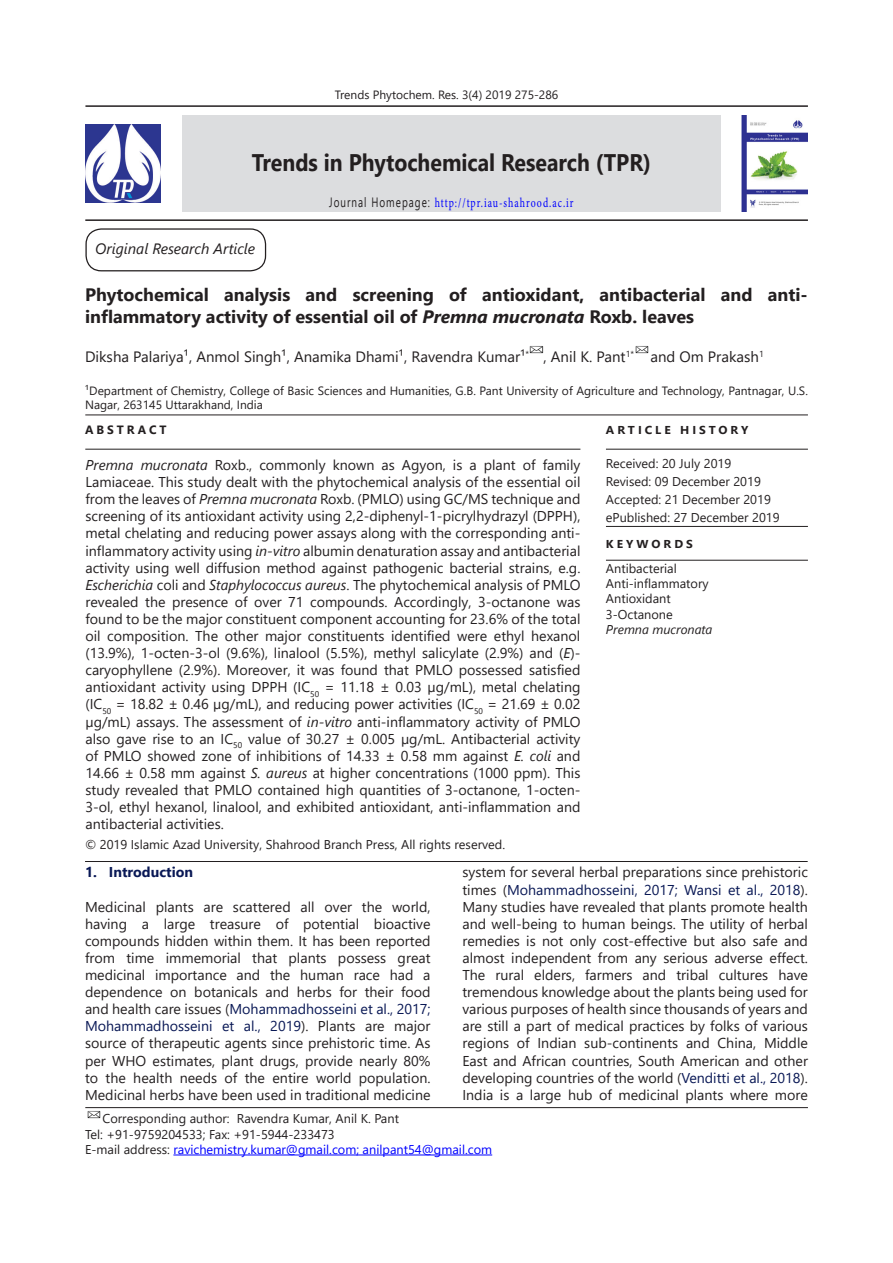
<style>
.page{position:relative;width:893px;height:1263px;background:#fff}
.page>*{position:absolute;margin:0;border:0;box-sizing:border-box;transform-origin:0 0}
.t1{font:700 24px "Segoe UI";color:#231f20;scale:.89 1}
.Main_Text{font:700 18px/21.6px "Segoe UI";color:#231f20}
.Main_Text-2{font:15px "Segoe UI";color:#231f20}
.t2{font:italic 15px "Segoe UI";color:#231f20}
.Main_Text-3{font:14.25px/17.1px "Segoe UI";color:#231f20;text-align:justify}
.Main_Text-4{font:700 14.25px "Segoe UI";color:#091855}
.t3{font:13.5px "Minion Pro";letter-spacing:.095em;color:#00f;scale:.74 1}
.Main_Text-5{font:12.75px "Segoe UI";color:#231f20}
.Corresponding_Author{font:12.75px "Segoe UI";color:#231f20}
.Corresponding_Author-2{font:12.75px "Segoe UI";color:#00f}
.Main_Text-6{font:italic 12.75px "Segoe UI";color:#231f20}
.Main_Text-7{font:12px/14.4px "Segoe UI";color:#231f20}
.t4{font:700 12px "Segoe UI";letter-spacing:.25em;color:#231f20}
.t5{font:700 11.4px "Segoe UI";letter-spacing:.25em;color:#231f20;scale:1.05 1}
.s1{font-family:"Segoe UI";color:#231f20}
.s2{font-style:italic}
.s3{color:#091855}
.s4{color:#231f20}
</style>
<div class="page">
<div style="left:182px;top:116px;width:539px;height:96px;background:#dcdddf"></div>
<hr style="left:85px;top:219px;width:723px;height:2px;background:#231f20">
<hr style="left:85px;top:105px;width:723px;height:2px;background:#231f20">
<div style="left:85px;top:228px;width:181px;height:43px;border:1px solid #231f20;border-radius:15px"></div>
<hr style="left:85px;top:861px;width:723px;height:1px;background:#231f20">
<hr style="left:606px;top:526px;width:202px;height:1px;background:#231f20">
<hr style="left:606px;top:560px;width:202px;height:1px;background:#231f20">
<hr style="left:85px;top:1107px;width:723px;height:1px;background:#231f20">
<hr style="left:85px;top:415px;width:723px;height:1px;background:#231f20">
<hr style="left:85px;top:449px;width:495px;height:1px;background:#231f20">
<hr style="left:606px;top:449px;width:202px;height:1px;background:#231f20">
<img style="left:85px;top:125px;width:76px;height:78px">
<img style="left:741px;top:116px;width:67px;height:96px">
<img style="left:529px;top:346px;width:15px;height:8px">
<hr style="left:173px;top:1154px;width:319px;height:1px;background:#00f">
<img style="left:86px;top:1108px;width:18px;height:11px">
<img style="left:635px;top:346px;width:14px;height:8px">
<p class="Main_Text-7" style="left:335px;top:86px;width:225px">Trends Phytochem. Res. 3(4) 2019 275-286</p>
<h1 class="t1" style="left:252px;top:140px;width:450px">Trends in Phytochemical Research (TPR)</h1>
<p class="t3" style="left:329px;top:194px;width:332px"><span class="s1">Journal Homepage:</span> http://tpr.iau-shahrood.ac.ir</p>
<p class="t2" style="left:95px;top:235px;width:161px">Original Research Article</p>
<p class="Main_Text" style="left:85px;top:282px;width:724px">Phytochemical analysis and screening of antioxidant, antibacterial and anti&shy;inflammatory activity of essential oil of <span class="s2">Premna mucronata</span> Roxb. leaves</p>
<p class="Main_Text-2" style="left:85px;top:343px;width:680px">Diksha Palariya¹, Anmol Singh¹, Anamika Dhami¹, Ravendra Kumar¹<sup>*</sup> , Anil K. Pant<sup>1*</sup> and Om Prakash<sup>1</sup></p>
<p class="Main_Text-7" style="left:85px;top:382px;width:724px">¹Department of Chemistry, College of Basic Sciences and Humanities, G.B. Pant University of Agriculture and Technology, Pantnagar, U.S.<br>Nagar, 263145 Uttarakhand, India</p>
<p class="t4" style="left:85px;top:419px;width:83px">ABSTRACT</p>
<p class="t5" style="left:606px;top:419px;width:137px">ARTICLE HISTORY</p>
<p class="Main_Text-3" style="left:85px;top:455px;width:496px"><span class="s2">Premna mucronata</span> Roxb., commonly known as Agyon, is a plant of family Lamiaceae. This study dealt with the phytochemical analysis of the essential oil from the leaves of <span class="s2">Premna mucronata</span> Roxb. (PMLO) using GC/MS technique and screening of its antioxidant activity using 2,2-diphenyl-1-picrylhydrazyl (DPPH), metal chelating and reducing power assays along with the corresponding anti&shy;inflammatory activity using <span class="s2">in-vitro</span> albumin denaturation assay and antibacterial activity using well diffusion method against pathogenic bacterial strains, e.g.<br><span class="s2">Escherichia</span> coli and <span class="s2">Staphylococcus aureus</span>. The phytochemical analysis of PMLO revealed the presence of over 71 compounds. Accordingly, 3-octanone was found to be the major constituent component accounting for 23.6% of the total oil composition. The other major constituents identified were ethyl hexanol (13.9%), 1-octen-3-ol (9.6%), linalool (5.5%), methyl salicylate (2.9%) and (<span class="s2">E</span>)- caryophyllene (2.9%). Moreover, it was found that PMLO possessed satisfied antioxidant activity using DPPH (IC<sub>50</sub> = 11.18 ± 0.03 µg/mL), metal chelating (IC<sub>50</sub> = 18.82 ± 0.46 µg/mL), and reducing power activities (IC<sub>50</sub> = 21.69 ± 0.02 µg/mL) assays. The assessment of <span class="s2">in-vitro</span> anti-inflammatory activity of PMLO also gave rise to an IC<sub>50</sub> value of 30.27 ± 0.005 µg/mL. Antibacterial activity of PMLO showed zone of inhibitions of 14.33 ± 0.58 mm against <span class="s2">E. coli</span> and 14.66 ± 0.58 mm against <span class="s2">S. aureus</span> at higher concentrations (1000 ppm). This study revealed that PMLO contained high quantities of 3-octanone, 1-octen-3-ol, ethyl hexanol, linalool, and exhibited antioxidant, anti-inflammation and antibacterial activities.</p>
<p class="Main_Text-5" style="left:85px;top:832px;width:422px">© 2019 Islamic Azad University, Shahrood Branch Press, All rights reserved.</p>
<p class="Main_Text-5" style="left:606px;top:451px;width:127px">Received: 20 July 2019</p>
<p class="Main_Text-5" style="left:606px;top:469px;width:156px">Revised: 09 December 2019</p>
<p class="Main_Text-5" style="left:606px;top:487px;width:166px">Accepted: 21 December 2019</p>
<p class="Main_Text-5" style="left:606px;top:505px;width:175px">ePublished: 27 December 2019</p>
<p class="t5" style="left:606px;top:533px;width:84px">KEYWORDS</p>
<p class="Main_Text-5" style="left:606px;top:556px;width:72px">Antibacterial</p>
<p class="Main_Text-5" style="left:606px;top:572px;width:104px">Anti-inflammatory</p>
<p class="Main_Text-5" style="left:606px;top:587px;width:66px">Antioxidant</p>
<p class="Main_Text-5" style="left:606px;top:602px;width:68px">3-Octanone</p>
<p class="Main_Text-6" style="left:606px;top:617px;width:108px">Premna mucronata</p>
<p class="Main_Text-4" style="left:85px;top:859px;width:110px">1. Introduction</p>
<p class="Main_Text-3" style="left:85px;top:897px;width:347px">Medicinal plants are scattered all over the world, having a large treasure of potential bioactive compounds hidden within them. It has been reported from time immemorial that plants possess great medicinal importance and the human race had a dependence on botanicals and herbs for their food and health care issues (<span class="s3">Mohammadhosseini et al., 2017; Mohammadhosseini et al., 2019</span>). Plants are major source of therapeutic agents since prehistoric time. As per WHO estimates, plant drugs, provide nearly 80% to the health needs of the entire world population.<br>Medicinal herbs have been used in traditional medicine</p>
<p class="Main_Text-3" style="left:462px;top:862px;width:347px">system for several herbal preparations since prehistoric times (<span class="s3">Mohammadhosseini, 2017; Wansi et al., 2018</span>).<br>Many studies have revealed that plants promote health and well-being to human beings. The utility of herbal remedies is not only cost-effective but also safe and almost independent from any serious adverse effect.<br>The rural elders, farmers and tribal cultures have tremendous knowledge about the plants being used for various purposes of health since thousands of years and are still a part of medical practices by folks of various regions of Indian sub-continents and China, Middle East and African countries, South American and other developing countries of the world (<span class="s3">Venditti et al., 2018</span>).</p>
<p class="Main_Text-3" style="left:462px;top:1085px;width:347px">India is a large hub of medicinal plants where more</p>
<p class="Corresponding_Author" style="left:103px;top:1107px;width:298px">Corresponding author: Ravendra Kumar, Anil K. Pant</p>
<p class="Corresponding_Author" style="left:85px;top:1122px;width:251px">Tel: +91-9759204533; Fax: +91-5944-233473</p>
<p class="Corresponding_Author-2" style="left:85px;top:1137px;width:409px"><span class="s4">E-mail address:</span> ravichemistry.kumar@gmail.com; anilpant54@gmail.com</p>
</div>
